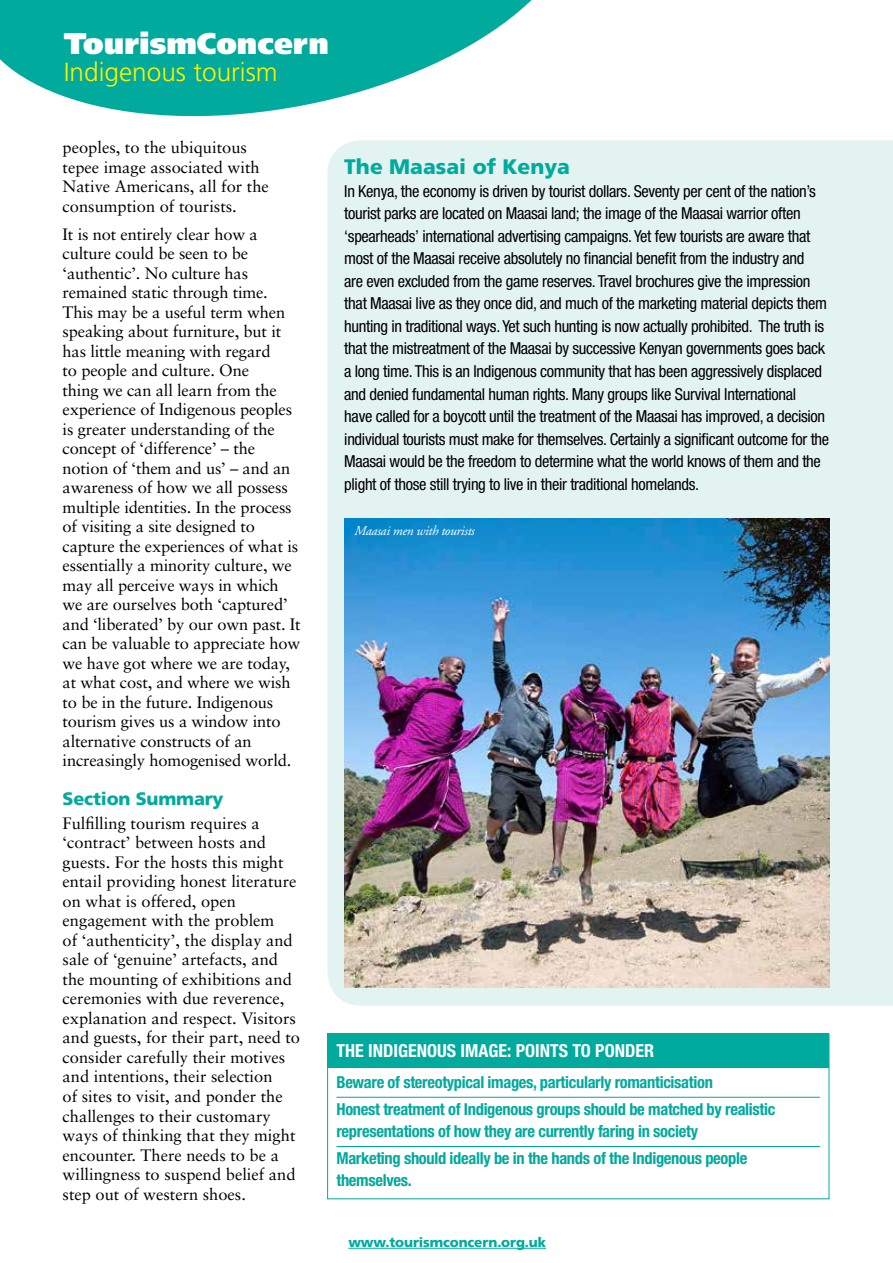
<style>
.page{position:relative;width:893px;height:1263px;background:#fff}
.page>*{position:absolute;margin:0;border:0;box-sizing:border-box;transform-origin:0 0}
.t1{font:900 30px "Frutiger";color:#fff}
.t2{font:300 26.25px "Frutiger";color:#fff200}
.t3{font:900 21px "Frutiger";color:#00aa9d}
.t4{font:700 condensed 18px "Helvetica Neue";color:#fff}
.t5{font:900 18px "Frutiger";letter-spacing:-.01em;color:#00aa9d}
.t6{font:16.5px/19.5px "Sabon";letter-spacing:-.01em;color:#000}
.t7{font:condensed 16.5px/22.5px "Helvetica Neue";letter-spacing:-.02em;color:#000}
.t8{font:700 condensed 16.5px/26.7px "Helvetica Neue";letter-spacing:-.02em;color:#00aa9d}
.t9{font:900 13.5px "Frutiger";letter-spacing:-.01em;color:#00aa9d}
.t10{font:italic 13.5px "Adobe Garamond";letter-spacing:-.02em;color:#fff}
</style>
<div class="page">
<div style="left:327px;top:140px;width:566px;height:866px;background:#e3f3f1"></div>
<svg style="left:0;top:0;width:532px;height:117px;fill:#00aa9d"></svg>
<img style="left:344px;top:519px;width:485px;height:468px">
<div style="left:327px;top:1034px;width:502px;height:34px;background:#00aa9d"></div>
<hr style="left:336px;top:1097px;width:484px;height:1px;background:#00aa9d">
<hr style="left:336px;top:1146px;width:484px;height:1px;background:#00aa9d">
<div style="left:327px;top:1034px;width:502px;height:165px;border:1px solid #00aa9d"></div>
<hr style="left:348px;top:1248px;width:198px;height:1px;background:#00aa9d">
<h1 class="t1" style="left:64px;top:25px;width:267px">TourismConcern</h1>
<h2 class="t2" style="left:64px;top:57px;width:215px">Indigenous tourism</h2>
<p class="t6" style="left:63px;top:137px;width:208px">peoples, to the ubiquitous tepee image associated with<br>Native Americans, all for the consumption of tourists.</p>
<p class="t6" style="left:63px;top:224px;width:240px">It is not entirely clear how a culture could be seen to be ‘authentic’. No culture has remained static through time.<br>This may be a useful term when speaking about furniture, but it has little meaning with regard<br>to people and culture. One<br>thing we can all learn from the experience of Indigenous peoples is greater understanding of the concept of ‘difference’ – the notion of ‘them and us’ – and an awareness of how we all possess multiple identities. In the process of visiting a site designed to capture the experiences of what is essentially a minority culture, we may all perceive ways in which we are ourselves both ‘captured’ and ‘liberated’ by our own past. It can be valuable to appreciate how we have got where we are today, at what cost, and where we wish to be in the future. Indigenous tourism gives us a window into alternative constructs of an increasingly homogenised world.</p>
<p class="t5" style="left:63px;top:788px;width:163px">Section Summary</p>
<p class="t6" style="left:63px;top:813px;width:239px">Fulfilling tourism requires a ‘contract’ between hosts and guests. For the hosts this might entail providing honest literature on what is offered, open engagement with the problem<br>of ‘authenticity’, the display and sale of ‘genuine’ artefacts, and the mounting of exhibitions and ceremonies with due reverence, explanation and respect. Visitors and guests, for their part, need to consider carefully their motives and intentions, their selection<br>of sites to visit, and ponder the challenges to their customary ways of thinking that they might encounter. There needs to be a willingness to suspend belief and step out of western shoes.</p>
<p class="t3" style="left:344px;top:154px;width:227px">The Maasai of Kenya</p>
<p class="t7" style="left:344px;top:180px;width:486px">In Kenya, the economy is driven by tourist dollars. Seventy per cent of the nation’s tourist parks are located on Maasai land; the image of the Maasai warrior often ‘spearheads’ international advertising campaigns. Yet few tourists are aware that most of the Maasai receive absolutely no financial benefit from the industry and<br>are even excluded from the game reserves. Travel brochures give the impression that Maasai live as they once did, and much of the marketing material depicts them hunting in traditional ways. Yet such hunting is now actually prohibited. The truth is that the mistreatment of the Maasai by successive Kenyan governments goes back a long time. This is an Indigenous community that has been aggressively displaced and denied fundamental human rights. Many groups like Survival International<br>have called for a boycott until the treatment of the Maasai has improved, a decision individual tourists must make for themselves. Certainly a significant outcome for the Maasai would be the freedom to determine what the world knows of them and the plight of those still trying to live in their traditional homelands.</p>
<p class="t10" style="left:354px;top:524px;width:122px">Maasai men with tourists</p>
<p class="t4" style="left:336px;top:1039px;width:319px">THE INDIGENOUS IMAGE: POINTS TO PONDER</p>
<p class="t8" style="left:336px;top:1068px;width:440px">Beware of stereotypical images, particularly romanticisation<br>Honest treatment of Indigenous groups should be matched by realistic</p>
<p class="t8" style="left:336px;top:1118px;width:412px">representations of how they are currently faring in society<br>Marketing should ideally be in the hands of the Indigenous people</p>
<p class="t8" style="left:336px;top:1167px;width:77px">themselves.</p>
<p class="t9" style="left:348px;top:1234px;width:199px">www.tourismconcern.org.uk</p>
</div>
